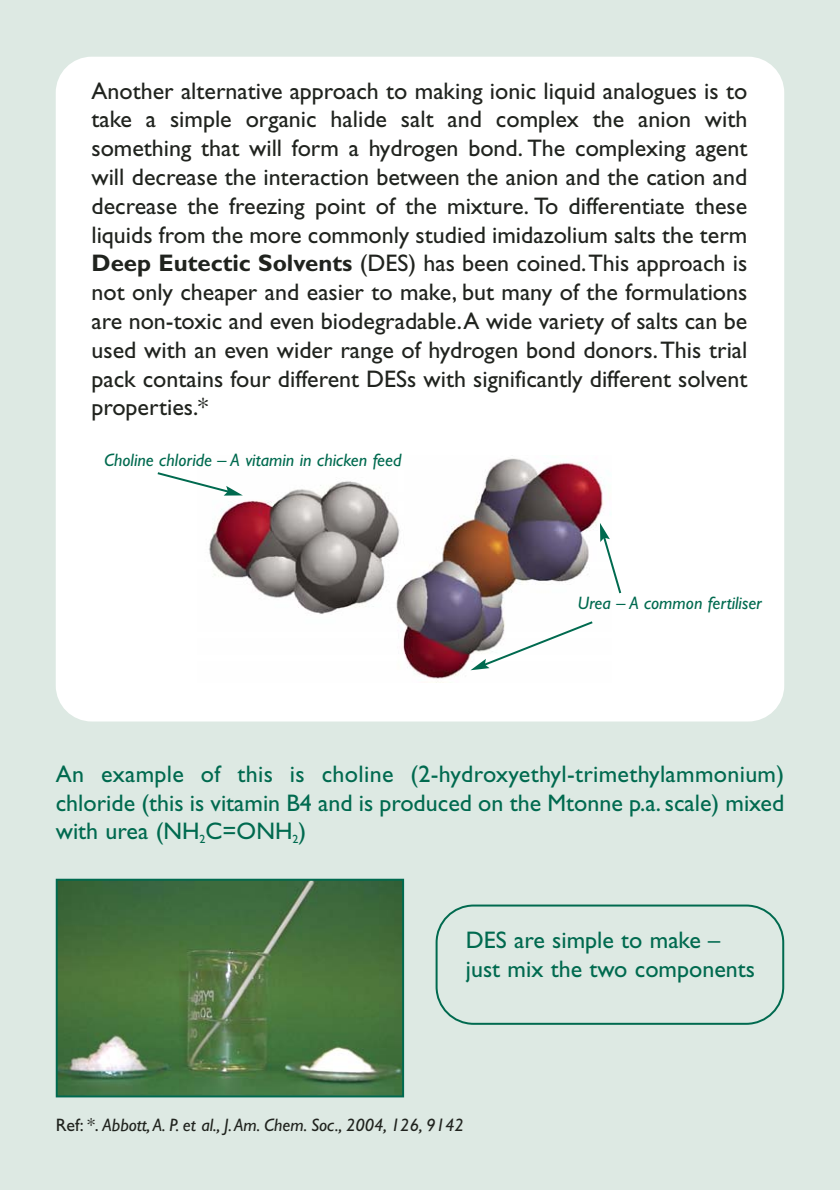
<style>
.page{position:relative;width:840px;height:1190px;background:#dde9e3}
.page>*{position:absolute;margin:0;border:0;box-sizing:border-box;transform-origin:0 0}
.t1{font:24px/28.8px "Gill Sans";color:#20231e;text-align:justify}
.t2{font:24px/28.8px "Gill Sans";color:#006a4f;text-align:justify}
.t3{font:italic 18px "Gill Sans";color:#006a4f}
.t4{font:italic 18px "Gill Sans";color:#20231e}
.s1{font-weight:700}
.s2{font-style:normal}
</style>
<div class="page">
<img style="left:59px;top:882px;width:342px;height:212px">
<div style="left:56px;top:879px;width:348px;height:218px;border:2px solid #006a4f"></div>
<svg style="left:436px;top:905px;width:348px;height:120px"></svg>
<div style="left:56px;top:57px;width:728px;height:665px;background:#fff;border-radius:36px"></div>
<img style="left:209px;top:458px;width:396px;height:221px">
<svg style="left:157px;top:471px;width:86px;height:25px"></svg>
<svg style="left:600px;top:523px;width:22px;height:72px"></svg>
<svg style="left:471px;top:620px;width:124px;height:50px"></svg>
<p class="t1" style="left:91px;top:79px;width:657px">Another alternative approach to making ionic liquid analogues is to take a simple organic halide salt and complex the anion with something that will form a hydrogen bond. The complexing agent will decrease the interaction between the anion and the cation and decrease the freezing point of the mixture. To differentiate these liquids from the more commonly studied imidazolium salts the term <span class="s1">Deep Eutectic Solvents</span> (DES) has been coined.This approach is not only cheaper and easier to make, but many of the formulations are non-toxic and even biodegradable.A wide variety of salts can be used with an even wider range of hydrogen bond donors.This trial pack contains four different DESs with significantly different solvent properties.*</p>
<p class="t3" style="left:104px;top:454px;width:299px">Choline chloride – A vitamin in chicken feed</p>
<p class="t3" style="left:578px;top:597px;width:186px">Urea – A common fertiliser</p>
<p class="t2" style="left:56px;top:762px;width:730px">An example of this is choline (2-hydroxyethyl-trimethylammonium) chloride (this is vitamin B4 and is produced on the Mtonne p.a. scale) mixed with urea (NH<sub>2</sub>C=ONH<sub>2</sub>)</p>
<p class="t2" style="left:466px;top:928px;width:291px">DES are simple to make – just mix the two components</p>
<p class="t4" style="left:56px;top:1119px;width:410px"><span class="s2">Ref: *.</span> Abbott,A. P. et al., J.Am. Chem. Soc., 2004, 126, 9142</p>
</div>
